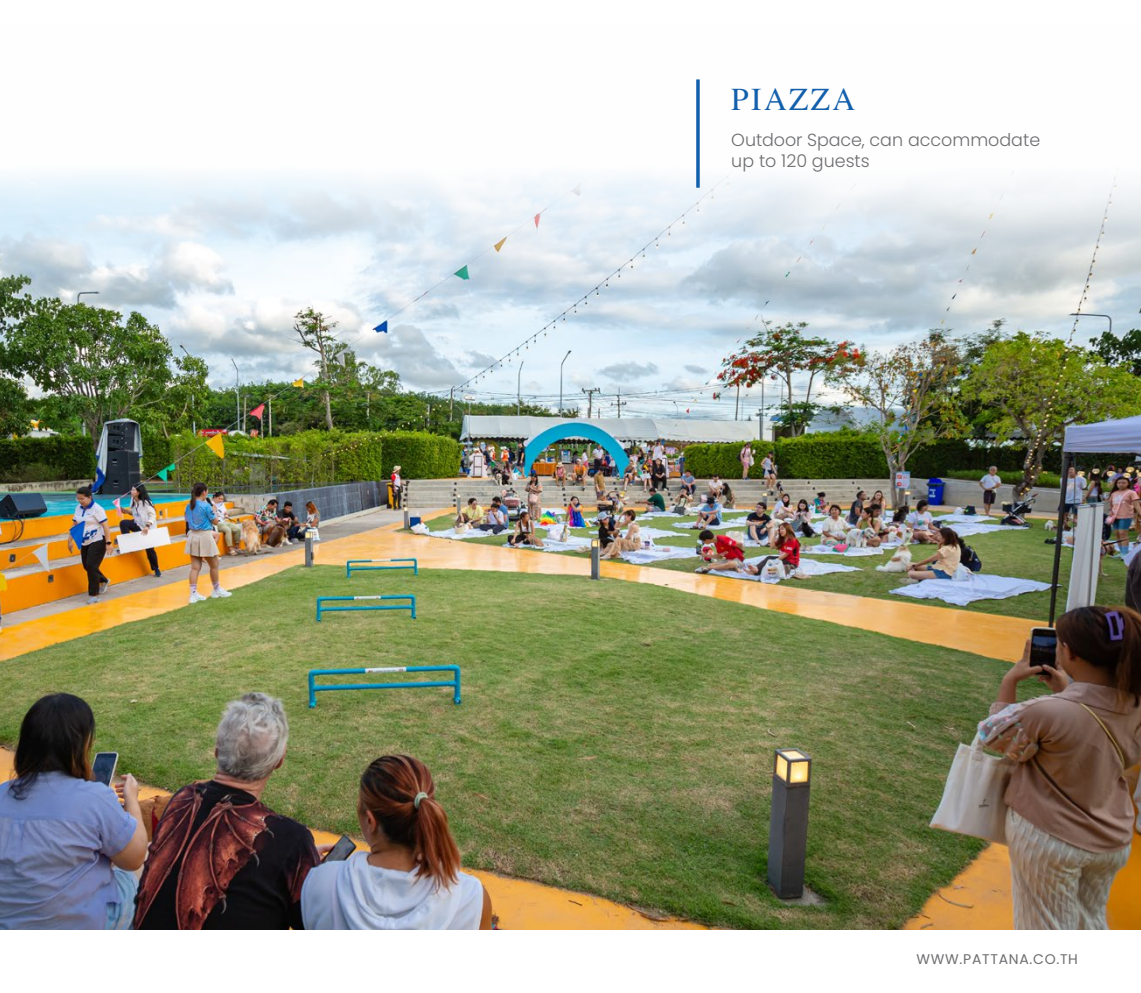
<style>
.page{position:relative;width:1141px;height:993px;background:#fff}
.page>*{position:absolute;margin:0;border:0;box-sizing:border-box;transform-origin:0 0}
.t1{font:31.5px "Times";letter-spacing:.075em;color:#125fab}
.t2{font:300 17.5px/21px "Poppins";color:#6d6e71}
.t3{font:14px "Poppins";letter-spacing:.05em;color:#6d6e71}
</style>
<div class="page">
<img style="left:0;top:172px;width:1141px;height:757px">
<svg style="left:696px;top:79px;width:4px;height:109px"></svg>
<h1 class="t1" style="left:731px;top:70px;width:125px">PIAZZA</h1>
<p class="t2" style="left:731px;top:129px;width:310px">Outdoor Space, can accommodate up to 120 guests</p>
<p class="t3" style="left:916px;top:950px;width:163px">WWW.PATTANA.CO.TH</p>
</div>
